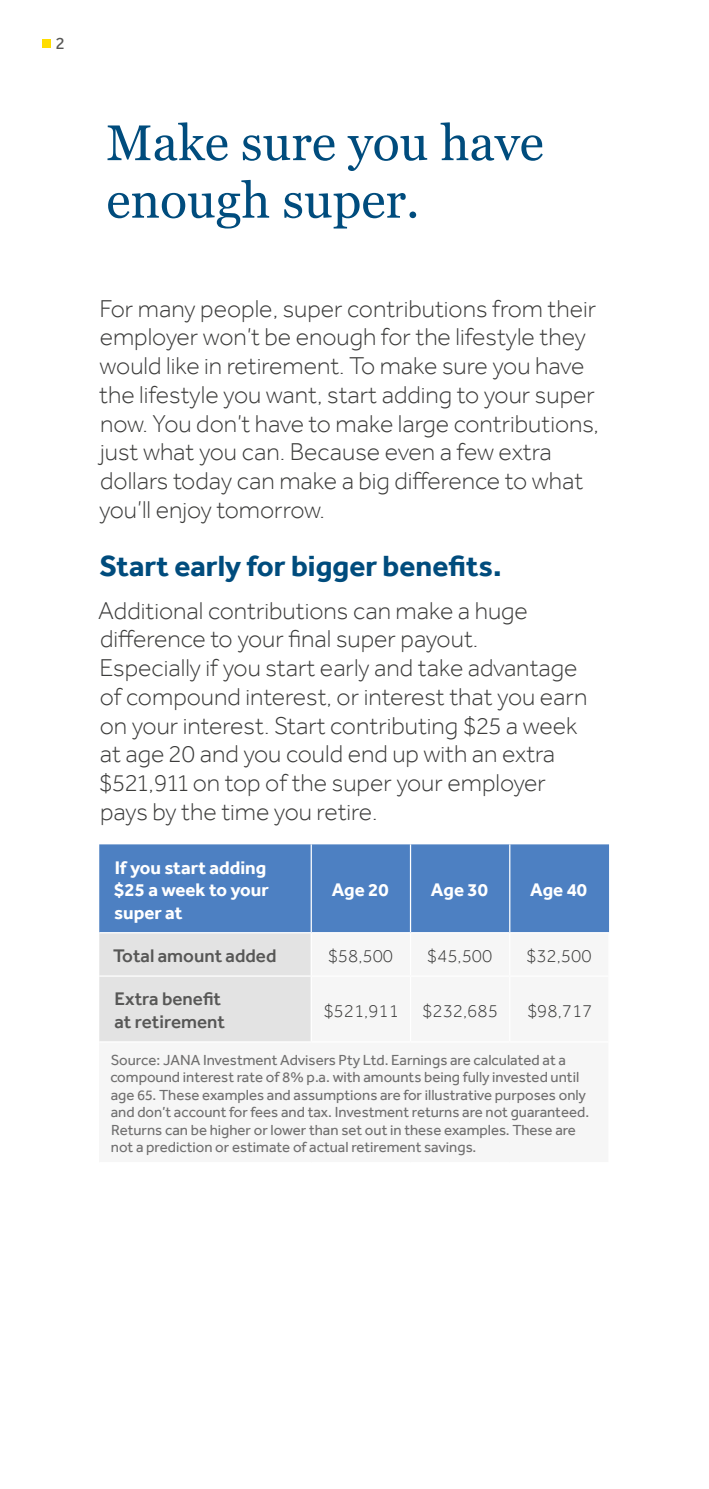
<style>
.page{position:relative;width:709px;height:1489px;background:#fff}
.page>*{position:absolute;margin:0;border:0;box-sizing:border-box;transform-origin:0 0}
.t1{font:50px/57.5px "Georgia";color:#004c7d}
.t2{font:700 30px "Effra";color:#004c7d}
.t3{font:300 25px/28.8px "Effra";color:#3c3c3b}
.t4{font:700 18.75px/22.5px "Effra";color:#fff}
.t5{font:300 18.75px "Effra";color:#3c3c3b}
.t6{font:500 18.75px/22.5px "Effra";color:#575756}
.t7{font:17.5px "Effra";color:#575756}
.t8{font:15px/17.5px "Effra";color:#706f6f}
</style>
<div class="page">
<div style="left:43px;top:39px;width:8px;height:9px;background:#fd0"></div>
<svg style="left:99px;top:844px;width:510px;height:88px;background:#5082c3"></svg>
<div style="left:99px;top:933px;width:211px;height:108px;background:#e3e3e3"></div>
<div style="left:99px;top:1041px;width:510px;height:121px;background:#f6f6f6"></div>
<hr style="left:99px;top:975px;width:212px;height:1px;background:#fff">
<hr style="left:311px;top:1041px;width:99px;height:1px;background:#fff">
<hr style="left:410px;top:1041px;width:100px;height:1px;background:#fff">
<hr style="left:510px;top:1041px;width:99px;height:1px;background:#fff">
<hr style="left:608px;top:1042px;width:1px;height:119px;background:#fff">
<hr style="left:99px;top:1161px;width:212px;height:2px;background:#fff">
<hr style="left:311px;top:1161px;width:99px;height:2px;background:#fff">
<hr style="left:410px;top:1161px;width:100px;height:2px;background:#fff">
<hr style="left:510px;top:1161px;width:99px;height:2px;background:#fff">
<hr style="left:310px;top:844px;width:2px;height:88px;background:#fff">
<hr style="left:410px;top:844px;width:1px;height:88px;background:#fff">
<hr style="left:509px;top:844px;width:1px;height:88px;background:#fff">
<hr style="left:99px;top:1041px;width:212px;height:1px;background:#fff">
<p class="t7" style="left:55px;top:33px;width:11px">2</p>
<h1 class="t1" style="left:106px;top:112px;width:439px">Make sure you have enough super.</h1>
<p class="t3" style="left:99px;top:294px;width:501px">For many people, super contributions from their employer won’t be enough for the lifestyle they would like in retirement. To make sure you have the lifestyle you want, start adding to your super now. You don’t have to make large contributions, just what you can. Because even a few extra dollars today can make a big difference to what you’ll enjoy tomorrow.</p>
<p class="t2" style="left:99px;top:547px;width:404px">Start early for bigger benefits.</p>
<p class="t3" style="left:98px;top:596px;width:490px">Additional contributions can make a huge difference to your final super payout.<br>Especially if you start early and take advantage of compound interest, or interest that you earn on your interest. Start contributing $25 a week at age 20 and you could end up with an extra $521,911 on top of the super your employer pays by the time you retire.</p>
<p class="t4" style="left:114px;top:855px;width:156px">If you start adding $25 a week to your super at</p>
<p class="t4" style="left:332px;top:878px;width:58px">Age 20</p>
<p class="t4" style="left:431px;top:878px;width:58px">Age 30</p>
<p class="t4" style="left:530px;top:878px;width:58px">Age 40</p>
<p class="t6" style="left:113px;top:944px;width:165px">Total amount added</p>
<p class="t5" style="left:328px;top:945px;width:67px">$58,500</p>
<p class="t5" style="left:427px;top:945px;width:67px">$45,500</p>
<p class="t5" style="left:526px;top:945px;width:67px">$32,500</p>
<p class="t6" style="left:114px;top:987px;width:112px">Extra benefit at retirement</p>
<p class="t5" style="left:323px;top:999px;width:176px">$521,911 $232,685</p>
<p class="t5" style="left:527px;top:999px;width:67px">$98,717</p>
<p class="t8" style="left:110px;top:1050px;width:480px">Source: JANA Investment Advisers Pty Ltd. Earnings are calculated at a compound interest rate of 8% p.a. with amounts being fully invested until age 65. These examples and assumptions are for illustrative purposes only and don’t account for fees and tax. Investment returns are not guaranteed.<br>Returns can be higher or lower than set out in these examples. These are not a prediction or estimate of actual retirement savings.</p>
</div>
